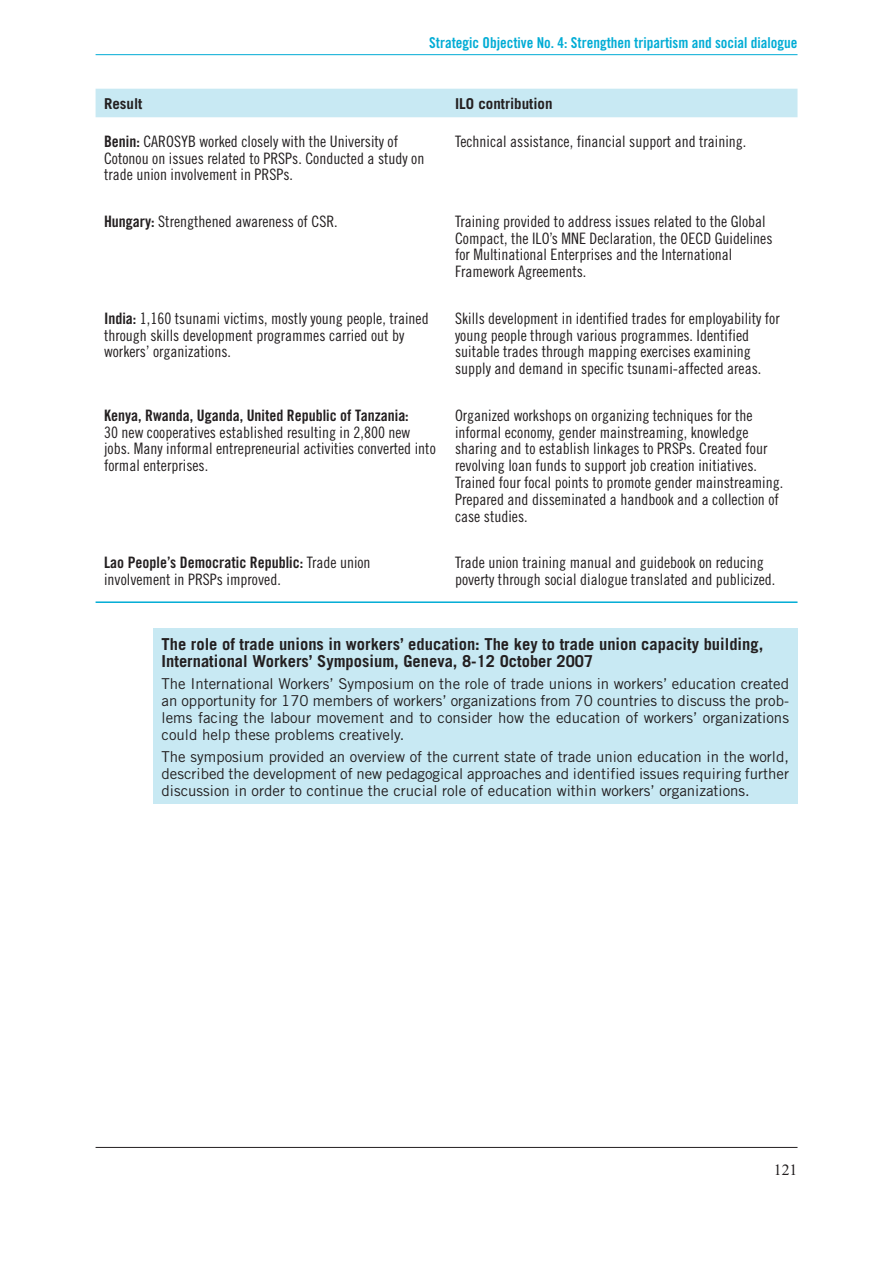
<style>
.page{position:relative;width:893px;height:1263px;background:#fff}
.page>*{position:absolute;margin:0;border:0;box-sizing:border-box;transform-origin:0 0}
.t1{font:700 16.5px/16.8px "Trade Gothic";color:#231f20}
.t2{font:15.75px/16.8px "Trade Gothic Cond Eighteen";color:#231f20}
.t3{font:15.75px "Trade Gothic Bold Cond Twenty";color:#231f20}
.t4{font:15.75px "Times New Roman";color:#231f20}
.t5{font:15px/16.8px "Trade Gothic";color:#231f20;text-align:justify}
.t6{font:15px "Trade Gothic Bold Cond Twenty";color:#00acd5}
.t7{font:700 15px "Trade Gothic";color:#231f20}
.s1{font-family:"Trade Gothic Bold Cond Twenty"}
.s2{font-family:"Trade Gothic Cond Eighteen"}
</style>
<div class="page">
<hr style="left:96px;top:54px;width:701px;height:1px;background:#00acd5">
<hr style="left:96px;top:1147px;width:701px;height:1px;background:#231f20">
<div style="left:96px;top:89px;width:701px;height:28px;background:#c8e9f3"></div>
<hr style="left:96px;top:601px;width:701px;height:2px;background:#00acd5">
<div style="left:153px;top:629px;width:644px;height:175px;background:#c8e9f3"></div>
<p class="t6" style="left:429px;top:38px;width:370px">Strategic Objective No. 4: Strengthen tripartism and social dialogue</p>
<p class="t7" style="left:104px;top:98px;width:40px">Result</p>
<p class="t7" style="left:455px;top:98px;width:99px">ILO contribution</p>
<p class="t2" style="left:104px;top:134px;width:322px"><span class="s1">Benin:</span> CAROSYB worked closely with the University of<br>Cotonou on issues related to PRSPs. Conducted a study on trade union involvement in PRSPs.</p>
<p class="t2" style="left:455px;top:134px;width:293px">Technical assistance, financial support and training.</p>
<p class="t2" style="left:104px;top:214px;width:235px"><span class="s1">Hungary:</span> Strengthened awareness of CSR.</p>
<p class="t2" style="left:455px;top:214px;width:319px">Training provided to address issues related to the Global Compact, the ILO’s MNE Declaration, the OECD Guidelines for Multinational Enterprises and the International Framework Agreements.</p>
<p class="t2" style="left:104px;top:311px;width:326px"><span class="s1">India:</span> 1,160 tsunami victims, mostly young people, trained through skills development programmes carried out by workers’ organizations.</p>
<p class="t2" style="left:455px;top:311px;width:326px">Skills development in identified trades for employability for young people through various programmes. Identified suitable trades through mapping exercises examining supply and demand in specific tsunami-affected areas.</p>
<p class="t3" style="left:104px;top:409px;width:306px">Kenya, Rwanda, Uganda, United Republic of Tanzania:</p>
<p class="t2" style="left:104px;top:425px;width:333px">30 new cooperatives established resulting in 2,800 new jobs. Many informal entrepreneurial activities converted into formal enterprises.</p>
<p class="t2" style="left:455px;top:408px;width:330px">Organized workshops on organizing techniques for the informal economy, gender mainstreaming, knowledge sharing and to establish linkages to PRSPs. Created four revolving loan funds to support job creation initiatives.<br>Trained four focal points to promote gender mainstreaming.<br>Prepared and disseminated a handbook and a collection of case studies.</p>
<p class="t3" style="left:104px;top:557px;width:268px">Lao People’s Democratic Republic: <span class="s2">Trade union</span></p>
<p class="t2" style="left:104px;top:572px;width:178px">involvement in PRSPs improved.</p>
<p class="t2" style="left:455px;top:556px;width:322px">Trade union training manual and guidebook on reducing poverty through social dialogue translated and publicized.</p>
<p class="t1" style="left:162px;top:637px;width:603px">The role of trade unions in workers’ education: The key to trade union capacity building,<br>International Workers’ Symposium, Geneva, 8-12 October 2007</p>
<p class="t5" style="left:162px;top:677px;width:629px">The International Workers’ Symposium on the role of trade unions in workers’ education created an opportunity for 170 members of workers’ organizations from 70 countries to discuss the prob&shy;lems facing the labour movement and to consider how the education of workers’ organizations could help these problems creatively.</p>
<p class="t5" style="left:162px;top:749px;width:629px">The symposium provided an overview of the current state of trade union education in the world, described the development of new pedagogical approaches and identified issues requiring further discussion in order to continue the crucial role of education within workers’ organizations.</p>
<p class="t4" style="left:773px;top:1164px;width:25px">121</p>
</div>
